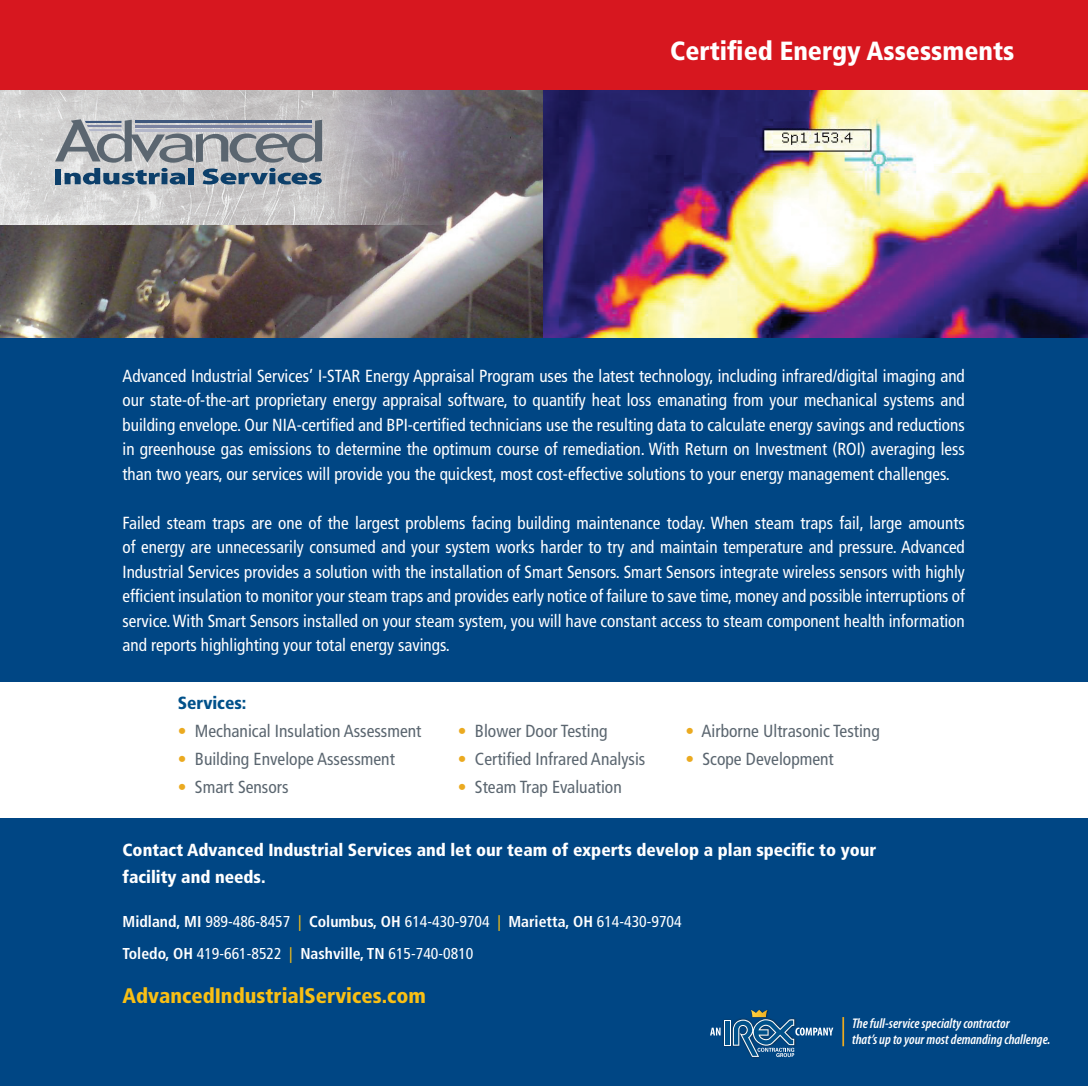
<style>
.page{position:relative;width:1088px;height:1086px;background:#fff}
.page>*{position:absolute;margin:0;border:0;box-sizing:border-box;transform-origin:0 0}
.t1{font:900 condensed 26.25px "Frutiger";color:#fff}
.t2{font:900 condensed 21px "Frutiger";color:#f9bf14}
.t3{font:condensed 17.5px/24.5px "Frutiger";color:#fff;text-align:justify}
.t4{font:condensed 17.5px "Frutiger";color:#5b6670}
.t5{font:900 condensed 17.5px/26.2px "Frutiger";color:#fff}
.t6{font:900 condensed 17.5px "Frutiger";color:#01518a}
.t7{font:condensed 15.75px/31.5px "Frutiger";color:#fff}
.t8{font:italic 600 condensed 14.17px/15.9px "Myriad Pro";color:#fff}
.s1{color:#ebaa20}
.s2{font-weight:700}
.s3{color:#f9bf14}
</style>
<div class="page">
<div style="left:0;top:82px;width:1088px;height:1003px;background:#004684"></div>
<div style="left:0;top:682px;width:1088px;height:135px;background:#fff"></div>
<img style="left:723px;top:1019px;width:70px;height:39px">
<div style="left:724px;top:1020px;width:7px;height:25px;background:#fff"></div>
<div style="left:725px;top:1021px;width:5px;height:23px;background:#01518a"></div>
<svg style="left:710px;top:1027px;width:10px;height:8px"></svg>
<svg style="left:733px;top:1009px;width:100px;height:47px"></svg>
<hr style="left:842px;top:1016px;width:2px;height:29px;background:#ebaa20">
<img style="left:0;top:90px;width:1088px;height:247px">
<img style="left:0;top:90px;width:454px;height:134px">
<svg style="left:55px;top:119px;width:267px;height:65px;background:#959ea8"></svg>
<div style="left:0;top:0;width:1088px;height:90px;background:#d7171f"></div>
<h1 class="t1" style="left:670px;top:35px;width:346px">Certified Energy Assessments</h1>
<p class="t3" style="left:123px;top:363px;width:844px">Advanced Industrial Services’ I-STAR Energy Appraisal Program uses the latest technology, including infrared/digital imaging and our state-of-the-art proprietary energy appraisal software, to quantify heat loss emanating from your mechanical systems and building envelope. Our NIA-certified and BPI-certified technicians use the resulting data to calculate energy savings and reductions in greenhouse gas emissions to determine the optimum course of remediation. With Return on Investment (ROI) averaging less than two years, our services will provide you the quickest, most cost-effective solutions to your energy management challenges.</p>
<p class="t3" style="left:123px;top:510px;width:844px">Failed steam traps are one of the largest problems facing building maintenance today. When steam traps fail, large amounts of energy are unnecessarily consumed and your system works harder to try and maintain temperature and pressure. Advanced Industrial Services provides a solution with the installation of Smart Sensors. Smart Sensors integrate wireless sensors with highly efficient insulation to monitor your steam traps and provides early notice of failure to save time, money and possible interruptions of service. With Smart Sensors installed on your steam system, you will have constant access to steam component health information and reports highlighting your total energy savings.</p>
<p class="t6" style="left:178px;top:692px;width:70px">Services:</p>
<p class="t4" style="left:178px;top:721px;width:245px"><span class="s1">•</span> Mechanical Insulation Assessment</p>
<p class="t4" style="left:178px;top:749px;width:219px"><span class="s1">•</span> Building Envelope Assessment</p>
<p class="t4" style="left:178px;top:777px;width:112px"><span class="s1">•</span> Smart Sensors</p>
<p class="t4" style="left:458px;top:721px;width:151px"><span class="s1">•</span> Blower Door Testing</p>
<p class="t4" style="left:458px;top:749px;width:189px"><span class="s1">•</span> Certified Infrared Analysis</p>
<p class="t4" style="left:458px;top:777px;width:165px"><span class="s1">•</span> Steam Trap Evaluation</p>
<p class="t4" style="left:685px;top:721px;width:196px"><span class="s1">•</span> Airborne Ultrasonic Testing</p>
<p class="t4" style="left:685px;top:749px;width:150px"><span class="s1">•</span> Scope Development</p>
<p class="t5" style="left:123px;top:836px;width:755px">Contact Advanced Industrial Services and let our team of experts develop a plan specific to your facility and needs.</p>
<p class="t7" style="left:123px;top:905px;width:561px"><span class="s2">Midland, MI</span> 989-486-8457 <span class="s3">|</span> <span class="s2">Columbus, OH</span> 614-430-9704 <span class="s3">|</span> <span class="s2">Marietta, OH</span> 614-430-9704<br><span class="s2">Toledo, OH</span> 419-661-8522 <span class="s3">|</span> <span class="s2">Nashville, TN</span> 615-740-0810</p>
<p class="t2" style="left:123px;top:982px;width:305px">AdvancedIndustrialServices.com</p>
<p class="t8" style="left:852px;top:1015px;width:200px">The full-service specialty contractor<br>that’s up to your most demanding challenge.</p>
</div>
